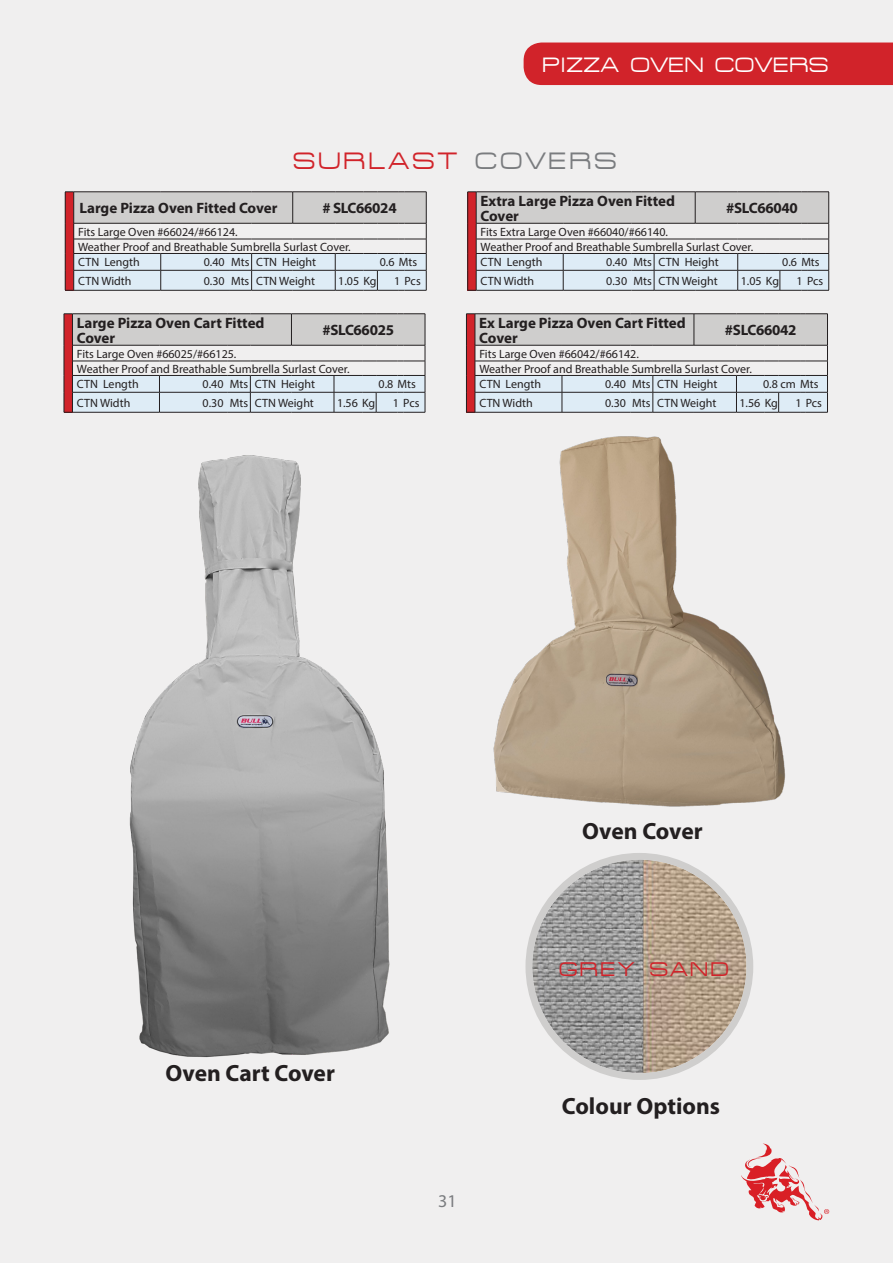
<style>
.page{position:relative;width:893px;height:1263px;background:#f0efef}
.page>*{position:absolute;margin:0;border:0;box-sizing:border-box;transform-origin:0 0}
.t1{font:24px "Federation";letter-spacing:.1em;color:#d1232a}
.t2{font:700 23.55px "Myriad Pro";color:#231f20}
.t3{font:21px "Federation";color:#fff}
.t4{font:19.95px "Federation";letter-spacing:.1em;color:#d1232a}
.t5{font:18px "Myriad Pro";color:#7a7c7f}
.t6{font:700 15px/15px "Myriad Pro";letter-spacing:-.005em;color:#231f20}
.t7{font:12px/15.5px "Myriad Pro";color:#231f20}
.s1{color:#7a7c7f}
</style>
<div class="page">
<svg style="left:741px;top:1143px;width:88px;height:77px"></svg>
<img style="left:493px;top:436px;width:293px;height:371px">
<img style="left:129px;top:455px;width:261px;height:603px">
<svg style="left:65px;top:192px;width:362px;height:99px"></svg>
<svg style="left:467px;top:192px;width:362px;height:99px"></svg>
<svg style="left:64px;top:313px;width:362px;height:100px"></svg>
<svg style="left:466px;top:313px;width:362px;height:100px"></svg>
<div style="left:529px;top:856px;width:221px;height:220px;background:#cfcecd;border-radius:50%"></div>
<img style="left:532px;top:860px;width:214px;height:213px;border-radius:105px">
<div style="left:525px;top:853px;width:228px;height:227px;border:7px solid #cfcecd;border-radius:50%"></div>
<div style="left:524px;top:43px;width:369px;height:42px;background:#d1232a"></div>
<h3 class="t3" style="left:542px;top:53px;width:288px">PIZZA OVEN COVERS</h3>
<h1 class="t1" style="left:292px;top:146px;width:326px">SURLAST <span class="s1">COVERS</span></h1>
<p class="t6" style="left:79px;top:200px;width:200px">Large Pizza Oven Fitted Cover</p>
<p class="t6" style="left:322px;top:200px;width:76px"># SLC66024</p>
<p class="t7" style="left:78px;top:224px;width:274px">Fits Large Oven #66024/#66124.<br>Weather Proof and Breathable Sumbrella Surlast Cover.<br>CTN Length</p>
<p class="t7" style="left:204px;top:254px;width:114px">0.40 Mts CTN Height</p>
<p class="t7" style="left:380px;top:254px;width:39px">0.6 Mts</p>
<p class="t6" style="left:480px;top:193px;width:196px">Extra Large Pizza Oven Fitted<br>Cover</p>
<p class="t6" style="left:726px;top:200px;width:73px">#SLC66040</p>
<p class="t7" style="left:481px;top:224px;width:274px">Fits Extra Large Oven #66040/#66140.<br>Weather Proof and Breathable Sumbrella Surlast Cover.<br>CTN Length</p>
<p class="t7" style="left:606px;top:254px;width:114px">0.40 Mts CTN Height</p>
<p class="t7" style="left:782px;top:254px;width:39px">0.6 Mts</p>
<p class="t7" style="left:78px;top:273px;width:55px">CTN Width</p>
<p class="t7" style="left:204px;top:273px;width:113px">0.30 Mts CTN Weight</p>
<p class="t7" style="left:338px;top:273px;width:40px">1.05 Kg</p>
<p class="t7" style="left:394px;top:273px;width:28px">1 Pcs</p>
<p class="t7" style="left:481px;top:273px;width:55px">CTN Width</p>
<p class="t7" style="left:606px;top:273px;width:113px">0.30 Mts CTN Weight</p>
<p class="t7" style="left:741px;top:273px;width:40px">1.05 Kg</p>
<p class="t7" style="left:797px;top:273px;width:28px">1 Pcs</p>
<p class="t6" style="left:77px;top:315px;width:189px">Large Pizza Oven Cart Fitted<br>Cover</p>
<p class="t6" style="left:322px;top:322px;width:73px">#SLC66025</p>
<p class="t7" style="left:77px;top:346px;width:274px">Fits Large Oven #66025/#66125.<br>Weather Proof and Breathable Sumbrella Surlast Cover.<br>CTN Length</p>
<p class="t7" style="left:203px;top:376px;width:114px">0.40 Mts CTN Height</p>
<p class="t7" style="left:379px;top:376px;width:39px">0.8 Mts</p>
<p class="t6" style="left:479px;top:315px;width:208px">Ex Large Pizza Oven Cart Fitted<br>Cover</p>
<p class="t6" style="left:725px;top:322px;width:73px">#SLC66042</p>
<p class="t7" style="left:479px;top:346px;width:274px">Fits Large Oven #66042/#66142.<br>Weather Proof and Breathable Sumbrella Surlast Cover.<br>CTN Length</p>
<p class="t7" style="left:605px;top:376px;width:114px">0.40 Mts CTN Height</p>
<p class="t7" style="left:763px;top:376px;width:57px">0.8 cm Mts</p>
<p class="t7" style="left:77px;top:395px;width:55px">CTN Width</p>
<p class="t7" style="left:203px;top:395px;width:113px">0.30 Mts CTN Weight</p>
<p class="t7" style="left:337px;top:395px;width:40px">1.56 Kg</p>
<p class="t7" style="left:393px;top:395px;width:28px">1 Pcs</p>
<p class="t7" style="left:479px;top:395px;width:55px">CTN Width</p>
<p class="t7" style="left:605px;top:395px;width:113px">0.30 Mts CTN Weight</p>
<p class="t7" style="left:739px;top:395px;width:40px">1.56 Kg</p>
<p class="t7" style="left:795px;top:395px;width:28px">1 Pcs</p>
<h2 class="t2" style="left:165px;top:1058px;width:171px">Oven Cart Cover</h2>
<h3 class="t5" style="left:438px;top:1189px;width:20px">31</h3>
<h2 class="t2" style="left:582px;top:816px;width:122px">Oven Cover</h2>
<h3 class="t4" style="left:559px;top:957px;width:172px">GREY SAND</h3>
<h2 class="t2" style="left:562px;top:1091px;width:160px">Colour Options</h2>
</div>
